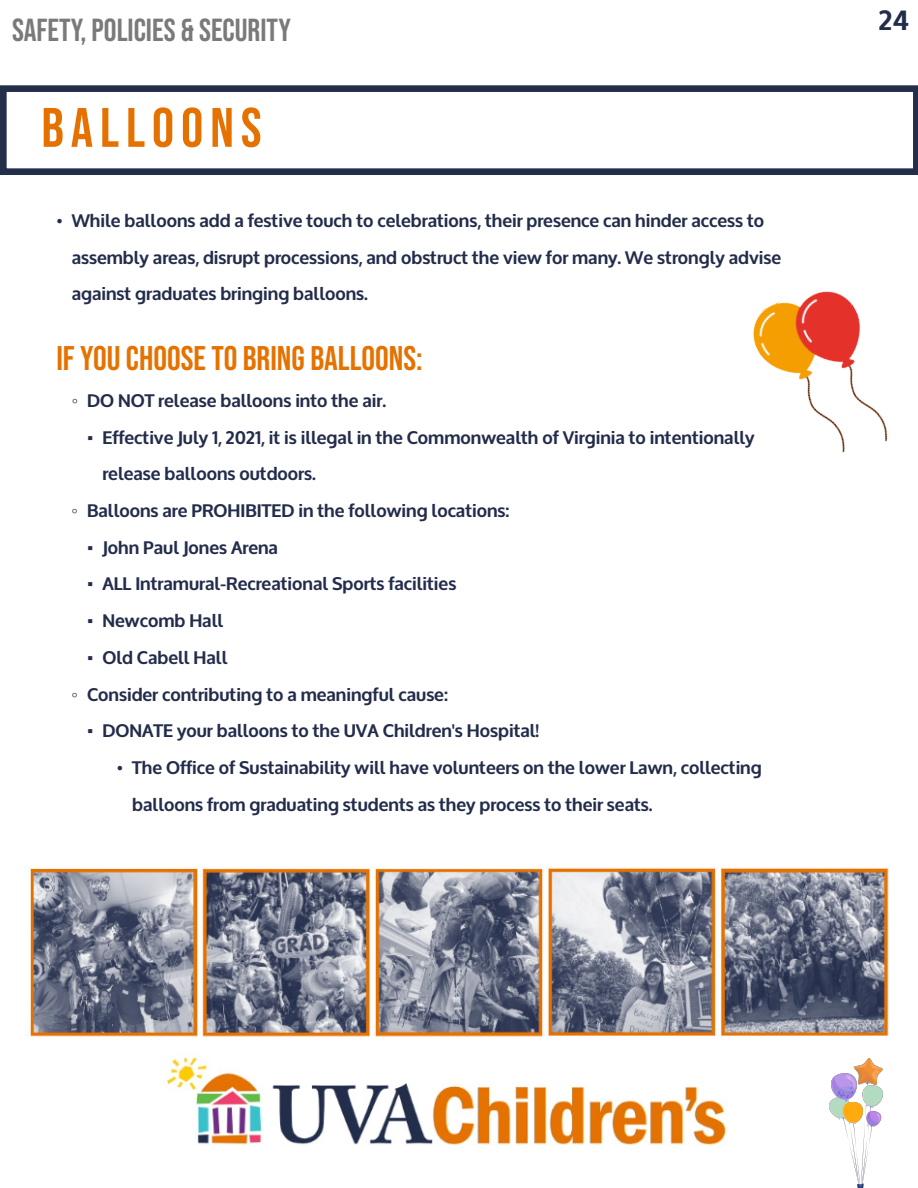
<style>
.page{position:relative;width:918px;height:1188px;background:#fff}
.page>*{position:absolute;margin:0;border:0;box-sizing:border-box;transform-origin:0 0}
.t1{font:55.5px "Bebas Neue";letter-spacing:.125em;color:#e57200}
.t2{font:34.2px "Bebas Neue";color:#e57200}
.t3{font:31.95px "Bebas Neue";color:#7a7a7a}
.t4{font:700 27.45px "Oxygen";color:#232d4b}
.t5{font:700 18px/36.8px "Oxygen";color:#232d4b}
.s1{font-family:"Times New Roman";font-weight:400}
</style>
<div class="page">
<svg style="left:0;top:85px;width:918px;height:90px"></svg>
<img style="left:25px;top:866px;width:865px;height:279px">
<img style="left:753px;top:291px;width:135px;height:162px">
<img style="left:829px;top:1059px;width:53px;height:129px">
<h3 class="t3" style="left:12px;top:12px;width:280px">SAFETY, POLICIES &amp; SECURITY</h3>
<h1 class="t1" style="left:41px;top:96px;width:222px">BALLOONS</h1>
<p class="t5" style="left:72px;top:203px;width:711px;text-indent:-15px"><span class="s1">•</span> While balloons add a festive touch to celebrations, their presence can hinder access to assembly areas, disrupt processions, and obstruct the view for many. We strongly advise against graduates bringing balloons.</p>
<h2 class="t2" style="left:56px;top:339px;width:368px">IF YOU CHOOSE TO BRING BALLOONS:</h2>
<p class="t5" style="left:72px;top:383px;width:316px"><span class="s1">◦</span> DO NOT release balloons into the air.</p>
<p class="t5" style="left:87px;top:419px;width:669px"><span class="s1">▪</span> Effective July 1, 2021, it is illegal in the Commonwealth of Virginia to intentionally</p>
<p class="t5" style="left:102px;top:456px;width:215px">release balloons outdoors.</p>
<p class="t5" style="left:72px;top:493px;width:439px"><span class="s1">◦</span> Balloons are PROHIBITED in the following locations:</p>
<p class="t5" style="left:87px;top:530px;width:193px"><span class="s1">▪</span> John Paul Jones Arena</p>
<p class="t5" style="left:87px;top:566px;width:371px"><span class="s1">▪</span> ALL Intramural-Recreational Sports facilities</p>
<p class="t5" style="left:87px;top:603px;width:138px"><span class="s1">▪</span> Newcomb Hall</p>
<p class="t5" style="left:72px;top:640px;width:378px;text-indent:15px"><span class="s1">▪</span> Old Cabell Hall<br><span class="s1">◦</span> Consider contributing to a meaningful cause:</p>
<p class="t5" style="left:87px;top:713px;width:454px"><span class="s1">▪</span> DONATE your balloons to the UVA Children's Hospital!</p>
<p class="t5" style="left:132px;top:750px;width:631px;text-indent:-15px"><span class="s1">•</span> The Office of Sustainability will have volunteers on the lower Lawn, collecting balloons from graduating students as they process to their seats.</p>
<h3 class="t4" style="left:879px;top:3px;width:32px">24</h3>
</div>
